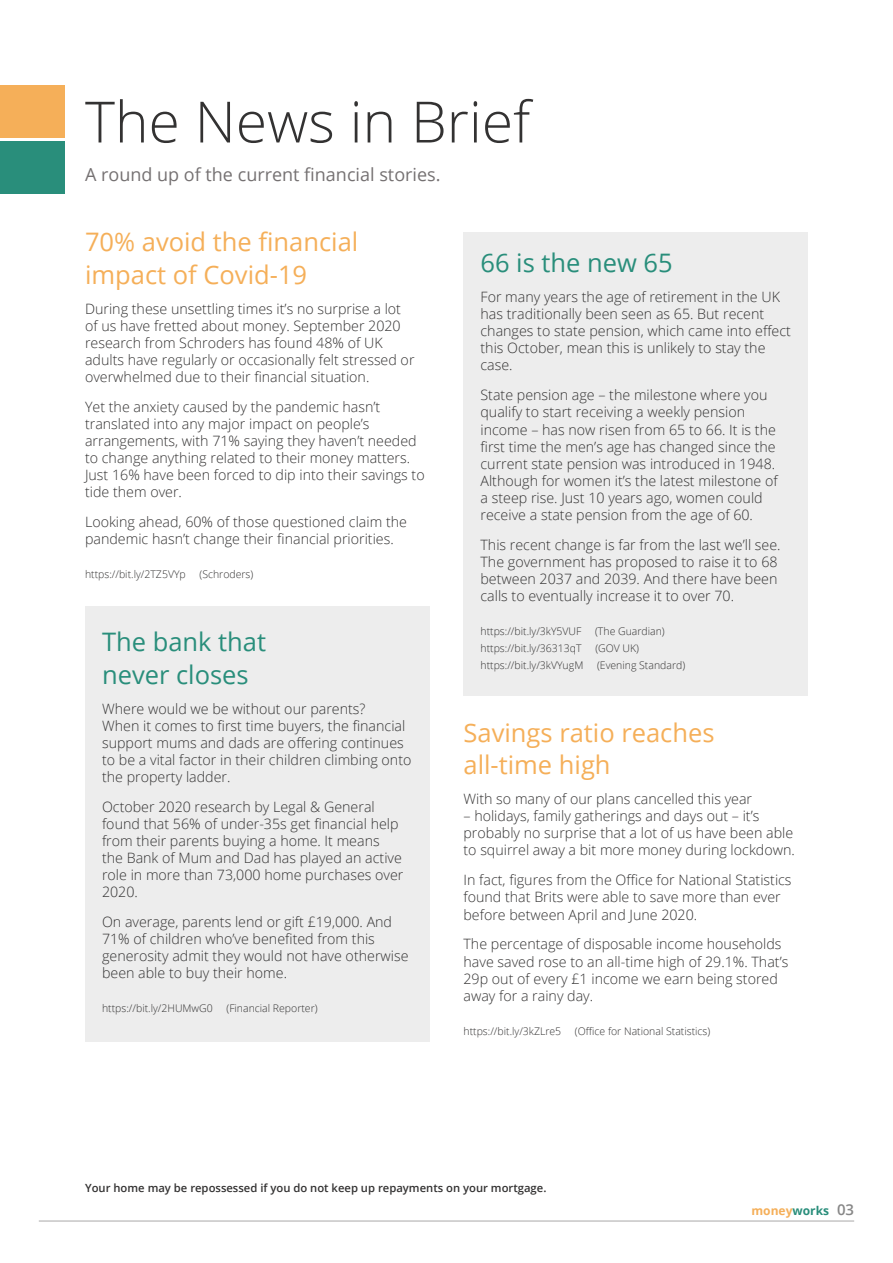
<style>
.page{position:relative;width:893px;height:1263px;background:#fff}
.page>*{position:absolute;margin:0;border:0;box-sizing:border-box;transform-origin:0 0}
.t1{font:300 57px "Open Sans";color:#333232}
.t2{font:25.5px/32.4px "Open Sans";color:#f5af59}
.t3{font:25.5px/32.4px "Open Sans";color:#298e7b}
.t4{font:18px "Open Sans";color:#757172}
.t5{font:600 15px "Open Sans";color:#878787}
.t6{font:300 14.25px/17.1px "Open Sans";color:#333232}
.t7{font:700 12px "Open Sans";color:#f5af59}
.t8{font:600 11.25px "Open Sans";color:#333232}
.t9{font:300 10.5px "Open Sans";color:#333232}
.s1{color:#298e7b}
</style>
<div class="page">
<div style="left:463px;top:232px;width:345px;height:463px;background:#ededed"></div>
<div style="left:85px;top:606px;width:344px;height:436px;background:#ededed"></div>
<hr style="left:39px;top:1220px;width:815px;height:1px;background:#b3b2b2">
<div style="left:0;top:85px;width:65px;height:52px;background:#f5af59"></div>
<div style="left:0;top:141px;width:65px;height:52px;background:#298e7b"></div>
<h1 class="t1" style="left:85px;top:83px;width:447px">The News in Brief</h1>
<p class="t4" style="left:85px;top:162px;width:357px">A round up of the current financial stories.</p>
<h2 class="t2" style="left:85px;top:225px;width:275px">70% avoid the financial impact of Covid-19</h2>
<p class="t6" style="left:85px;top:299px;width:331px">During these unsettling times it’s no surprise a lot of us have fretted about money. September 2020 research from Schroders has found 48% of UK adults have regularly or occasionally felt stressed or overwhelmed due to their financial situation.</p>
<p class="t6" style="left:85px;top:398px;width:341px">Yet the anxiety caused by the pandemic hasn’t translated into any major impact on people’s arrangements, with 71% saying they haven’t needed to change anything related to their money matters.<br>Just 16% have been forced to dip into their savings to tide them over.</p>
<p class="t6" style="left:85px;top:513px;width:323px">Looking ahead, 60% of those questioned claim the pandemic hasn’t change their financial priorities.</p>
<p class="t9" style="left:85px;top:567px;width:102px">https://bit.ly/2TZ5VYp</p>
<p class="t9" style="left:200px;top:567px;width:55px">(Schroders)</p>
<h2 class="t3" style="left:102px;top:625px;width:166px">The bank that never closes</h2>
<p class="t6" style="left:102px;top:699px;width:311px">Where would we be without our parents?<br>When it comes to first time buyers, the financial support mums and dads are offering continues to be a vital factor in their children climbing onto the property ladder.</p>
<p class="t6" style="left:102px;top:798px;width:303px">October 2020 research by Legal &amp; General found that 56% of under-35s get financial help from their parents buying a home. It means the Bank of Mum and Dad has played an active role in more than 73,000 home purchases over 2020.</p>
<p class="t6" style="left:102px;top:913px;width:308px">On average, parents lend or gift £19,000. And 71% of children who’ve benefited from this generosity admit they would not have otherwise been able to buy their home.</p>
<p class="t9" style="left:102px;top:1001px;width:112px">https://bit.ly/2HUMwG0</p>
<p class="t9" style="left:226px;top:1001px;width:93px">(Financial Reporter)</p>
<h2 class="t3" style="left:480px;top:246px;width:194px">66 is the new 65</h2>
<p class="t6" style="left:480px;top:288px;width:312px">For many years the age of retirement in the UK has traditionally been seen as 65. But recent changes to state pension, which came into effect this October, mean this is unlikely to stay the case.</p>
<p class="t6" style="left:480px;top:386px;width:299px">State pension age – the milestone where you qualify to start receiving a weekly pension income – has now risen from 65 to 66. It is the first time the men’s age has changed since the current state pension was introduced in 1948.<br>Although for women it’s the latest milestone of a steep rise. Just 10 years ago, women could receive a state pension from the age of 60.</p>
<p class="t6" style="left:480px;top:536px;width:302px">This recent change is far from the last we’ll see.<br>The government has proposed to raise it to 68 between 2037 and 2039. And there have been calls to eventually increase it to over 70.</p>
<p class="t9" style="left:480px;top:624px;width:102px">https://bit.ly/3kY5VUF</p>
<p class="t9" style="left:595px;top:624px;width:71px">(The Guardian)</p>
<p class="t9" style="left:480px;top:641px;width:103px">https://bit.ly/36313qT</p>
<p class="t9" style="left:595px;top:641px;width:45px">(GOV UK)</p>
<p class="t9" style="left:480px;top:658px;width:104px">https://bit.ly/3kVYugM</p>
<p class="t9" style="left:597px;top:658px;width:90px">(Evening Standard)</p>
<h2 class="t2" style="left:463px;top:716px;width:253px">Savings ratio reaches all-time high</h2>
<p class="t6" style="left:463px;top:790px;width:290px">With so many of our plans cancelled this year</p>
<p class="t6" style="left:463px;top:807px;width:333px">– holidays, family gatherings and days out – it’s probably no surprise that a lot of us have been able to squirrel away a bit more money during lockdown.</p>
<p class="t6" style="left:463px;top:871px;width:330px">In fact, figures from the Office for National Statistics found that Brits were able to save more than ever before between April and June 2020.</p>
<p class="t6" style="left:463px;top:935px;width:326px">The percentage of disposable income households have saved rose to an all-time high of 29.1%. That’s 29p out of every £1 income we earn being stored away for a rainy day.</p>
<p class="t9" style="left:463px;top:1023px;width:99px">https://bit.ly/3kZLre5</p>
<p class="t9" style="left:575px;top:1023px;width:137px">(Office for National Statistics)</p>
<p class="t8" style="left:85px;top:1180px;width:463px">Your home may be repossessed if you do not keep up repayments on your mortgage.</p>
<p class="t7" style="left:751px;top:1202px;width:79px">money<span class="s1">works</span></p>
<p class="t5" style="left:837px;top:1199px;width:19px">03</p>
</div>
